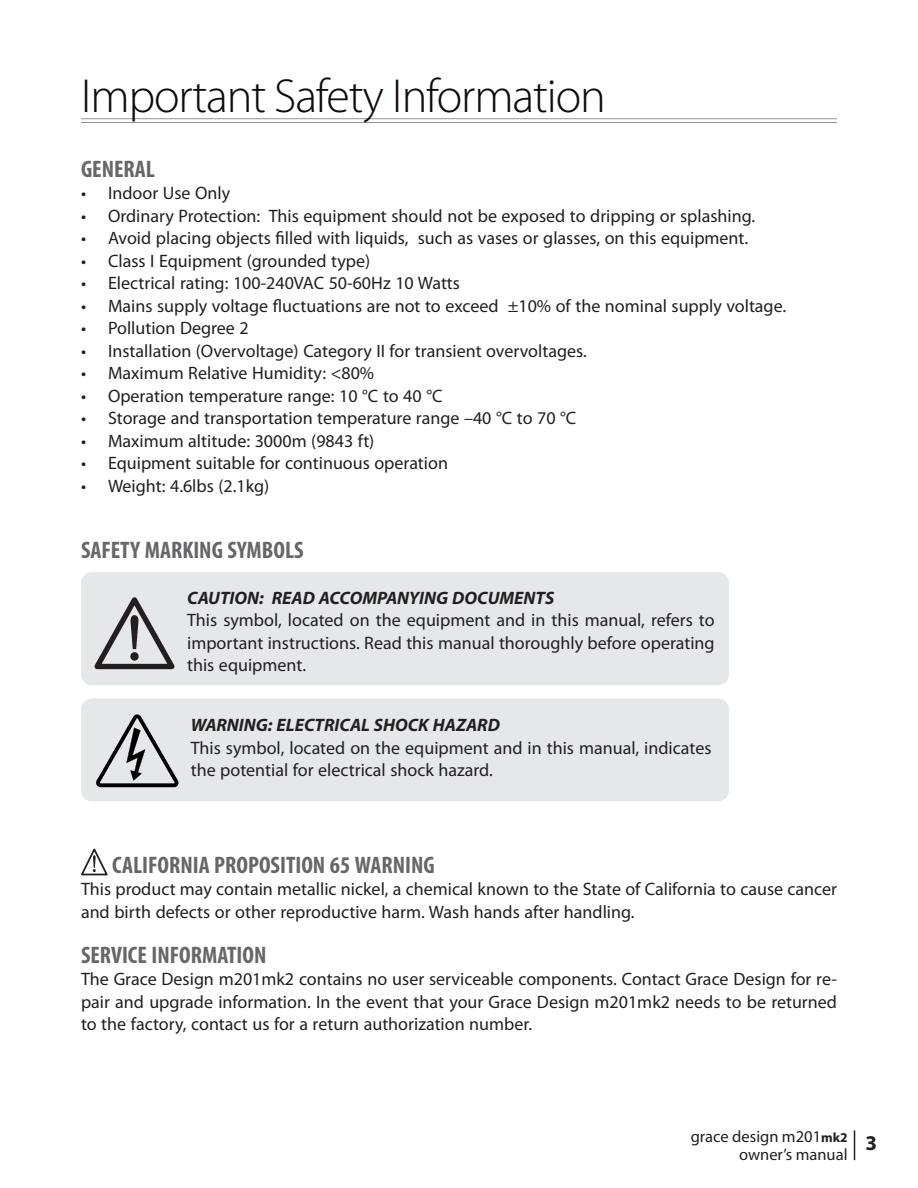
<style>
.page{position:relative;width:918px;height:1188px;background:#fff}
.page>*{position:absolute;margin:0;border:0;box-sizing:border-box;transform-origin:0 0}
.heading_1{font:300 48px "Myriad Pro";letter-spacing:-.025em;color:#110a0c}
.heading_2{font:700 condensed 24px "Myriad Pro";color:#67676a}
.t1{font:700 21px "Myriad Pro";color:#231f20}
.Paragraph_Main{font:18px/22.5px "Myriad Pro";color:#231f20;text-align:justify}
.Paragraph_Main-2{font:italic 700 18px "Myriad Pro";color:#231f20}
.t2{font:16.5px/18px "Myriad Pro";color:#231f20;text-align:right}
.s1{font-weight:700;font-size:13.5px}
</style>
<div class="page">
<hr style="left:854px;top:1130px;width:1px;height:30px;background:#231f20">
<svg style="left:81px;top:119px;width:756px;height:1px"></svg>
<hr style="left:81px;top:118px;width:756px;height:1px;background:#959494">
<hr style="left:81px;top:122px;width:756px;height:1px;background:#959494">
<div style="left:81px;top:572px;width:648px;height:113px;background:#e6e7e9;border-radius:11px"></div>
<svg style="left:94px;top:597px;width:81px;height:73px"></svg>
<div style="left:81px;top:699px;width:648px;height:102px;background:#e6e7e9;border-radius:11px"></div>
<svg style="left:81px;top:848px;width:27px;height:28px"></svg>
<svg style="left:96px;top:714px;width:83px;height:73px"></svg>
<p class="heading_1" style="left:81px;top:69px;width:526px">Important Safety Information</p>
<p class="heading_2" style="left:81px;top:154px;width:76px">GENERAL</p>
<p class="Paragraph_Main" style="left:81px;top:182px;width:151px">• Indoor Use Only</p>
<p class="Paragraph_Main" style="left:81px;top:204px;width:676px">• Ordinary Protection: This equipment should not be exposed to dripping or splashing.</p>
<p class="Paragraph_Main" style="left:81px;top:227px;width:669px">• Avoid placing objects filled with liquids, such as vases or glasses, on this equipment.</p>
<p class="Paragraph_Main" style="left:81px;top:249px;width:291px">• Class I Equipment (grounded type)</p>
<p class="Paragraph_Main" style="left:81px;top:272px;width:381px">• Electrical rating: 100-240VAC 50-60Hz 10 Watts</p>
<p class="Paragraph_Main" style="left:81px;top:294px;width:707px">• Mains supply voltage fluctuations are not to exceed ±10% of the nominal supply voltage.</p>
<p class="Paragraph_Main" style="left:81px;top:317px;width:169px">• Pollution Degree 2</p>
<p class="Paragraph_Main" style="left:81px;top:339px;width:507px">• Installation (Overvoltage) Category II for transient overvoltages.</p>
<p class="Paragraph_Main" style="left:81px;top:362px;width:295px">• Maximum Relative Humidity: &lt;80%</p>
<p class="Paragraph_Main" style="left:81px;top:384px;width:363px">• Operation temperature range: 10 °C to 40 °C</p>
<p class="Paragraph_Main" style="left:81px;top:407px;width:497px">• Storage and transportation temperature range –40 °C to 70 °C</p>
<p class="Paragraph_Main" style="left:81px;top:429px;width:295px">• Maximum altitude: 3000m (9843 ft)</p>
<p class="Paragraph_Main" style="left:81px;top:452px;width:369px">• Equipment suitable for continuous operation</p>
<p class="Paragraph_Main" style="left:81px;top:474px;width:190px">• Weight: 4.6lbs (2.1kg)</p>
<p class="heading_2" style="left:81px;top:535px;width:224px">SAFETY MARKING SYMBOLS</p>
<p class="Paragraph_Main-2" style="left:187px;top:586px;width:369px">CAUTION: READ ACCOMPANYING DOCUMENTS</p>
<p class="Paragraph_Main" style="left:187px;top:609px;width:529px">This symbol, located on the equipment and in this manual, refers to important instructions. Read this manual thoroughly before operating this equipment.</p>
<p class="Paragraph_Main-2" style="left:191px;top:713px;width:311px">WARNING: ELECTRICAL SHOCK HAZARD</p>
<p class="Paragraph_Main" style="left:191px;top:736px;width:522px">This symbol, located on the equipment and in this manual, indicates the potential for electrical shock hazard.</p>
<p class="heading_2" style="left:112px;top:850px;width:324px">CALIFORNIA PROPOSITION 65 WARNING</p>
<p class="Paragraph_Main" style="left:81px;top:878px;width:758px">This product may contain metallic nickel, a chemical known to the State of California to cause cancer and birth defects or other reproductive harm. Wash hands after handling.</p>
<p class="heading_2" style="left:81px;top:940px;width:187px">SERVICE INFORMATION</p>
<p class="Paragraph_Main" style="left:81px;top:968px;width:758px">The Grace Design m201mk2 contains no user serviceable components. Contact Grace Design for re&shy;pair and upgrade information. In the event that your Grace Design m201mk2 needs to be returned to the factory, contact us for a return authorization number.</p>
<p class="t2" style="left:691px;top:1127px;width:158px">grace design m201<span class="s1">mk2 </span>owner’s manual</p>
<p class="t1" style="left:866px;top:1129px;width:13px">3</p>
</div>
